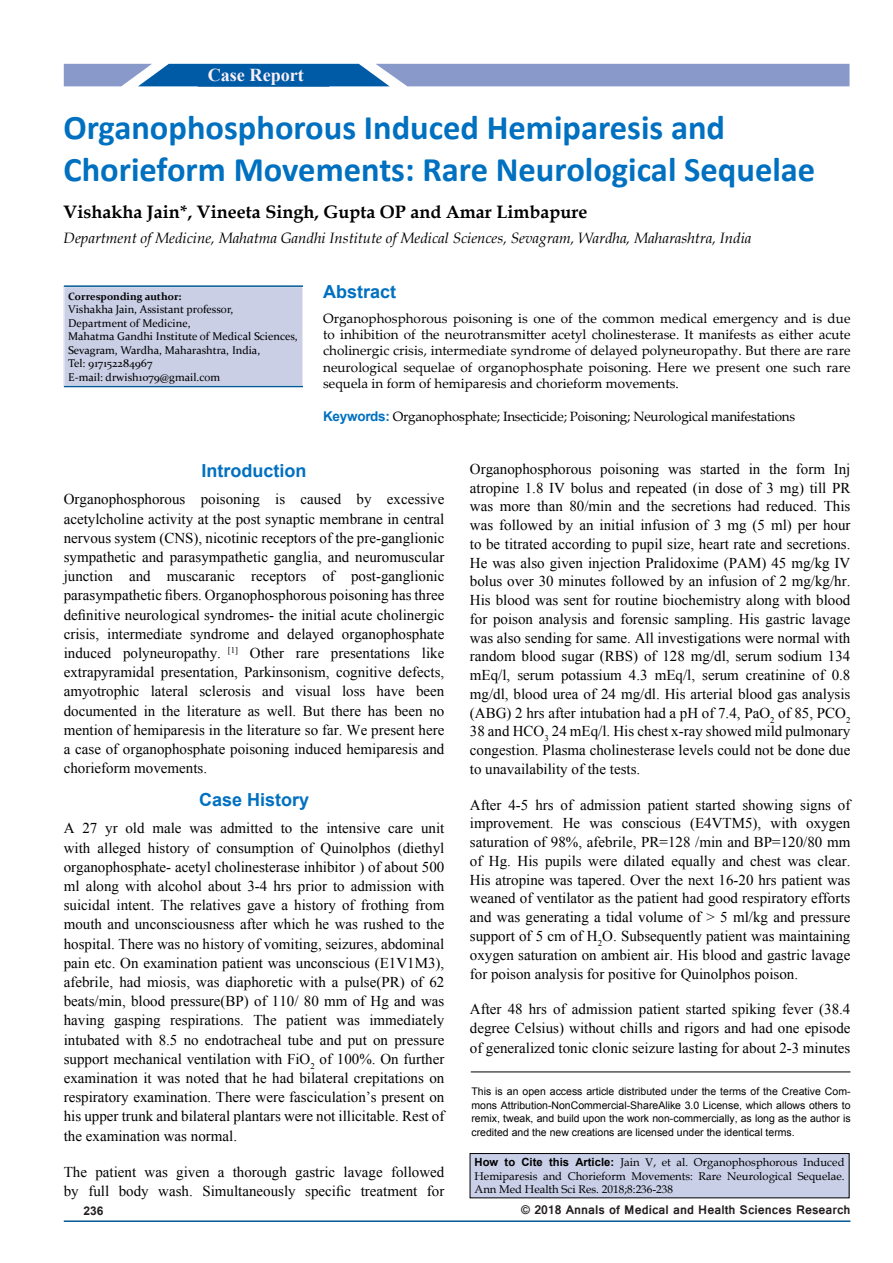
<style>
.page{position:relative;width:893px;height:1263px;background:#fff}
.page>*{position:absolute;margin:0;border:0;box-sizing:border-box;transform-origin:0 0}
.t1{font:700 34.5px/41.4px "Calibri";color:#0070c0}
.t2{font:700 18.75px "Times New Roman";color:#fff}
.t3{font:700 18.15px "Times New Roman";color:#f9eff6}
.t4{font:700 18px "Book Antiqua";color:#000}
.t5{font:700 18px "Arial";color:#0070c0}
.t6{font:15px/19.2px "Times New Roman";color:#000;text-align:justify}
.t7{font:italic 15px "Book Antiqua";color:#000}
.t8{font:13.5px/16.2px "Palatino Linotype";letter-spacing:-.02em;color:#000;text-align:justify}
.t9{font:700 13.5px "Vrinda";color:#231f20}
.t10{font:700 12px "Arial";color:#231f20}
.t11{font:11.25px/13.5px "Constantia";color:#000}
.t12{font:11.25px/13.5px "Book Antiqua";color:#000;text-align:justify}
.t13{font:10.5px/13.5px "Arial";color:#000;text-align:justify}
.t14{font:700 10.5px "Constantia";color:#000}
.s1{font-family:"Arial";font-weight:700;color:#0070c0}
.s2{font-family:"Arial";font-weight:700}
</style>
<div class="page">
<hr style="left:64px;top:1220px;width:786px;height:2px;background:#005a96">
<svg style="left:64px;top:64px;width:785px;height:22px;background:#7a95c7"></svg>
<div style="left:198px;top:65px;width:131px;height:22px;background:#005ba6;border:2px solid #005ba6"></div>
<div style="left:470px;top:1153px;width:379px;height:45px;background:#c9cfe7"></div>
<div style="left:470px;top:1153px;width:379px;height:45px;border:1px solid #000"></div>
<hr style="left:471px;top:1072px;width:379px;height:1px;background:#000">
<div style="left:64px;top:287px;width:239px;height:99px;background:#cacfe6"></div>
<div style="left:64px;top:287px;width:239px;height:99px;border:1px solid #fff"></div>
<hr style="left:64px;top:386px;width:239px;height:1px;background:#005a96">
<hr style="left:64px;top:285px;width:239px;height:2px;background:#005a96">
<p class="t2" style="left:201px;top:61px;width:129px">Original Article</p>
<p class="t3" style="left:208px;top:62px;width:98px">Case Report</p>
<h1 class="t1" style="left:63px;top:107px;width:753px">Organophosphorous Induced Hemiparesis and<br>Chorieform Movements: Rare Neurological Sequelae</h1>
<p class="t4" style="left:63px;top:199px;width:525px">Vishakha Jain*, Vineeta Singh, Gupta OP and Amar Limbapure</p>
<p class="t7" style="left:63px;top:227px;width:690px">Department of Medicine, Mahatma Gandhi Institute of Medical Sciences, Sevagram, Wardha, Maharashtra, India</p>
<p class="t14" style="left:68px;top:289px;width:115px">Corresponding author:</p>
<p class="t11" style="left:68px;top:302px;width:231px">Vishakha Jain, Assistant professor,<br>Department of Medicine,<br>Mahatma Gandhi Institute of Medical Sciences, Sevagram, Wardha, Maharashtra, India,<br>Tel: 917152284967<br>E-mail: drwish1079@gmail.com</p>
<p class="t5" style="left:323px;top:280px;width:75px">Abstract</p>
<p class="t8" style="left:323px;top:310px;width:529px">Organophosphorous poisoning is one of the common medical emergency and is due to inhibition of the neurotransmitter acetyl cholinesterase. It manifests as either acute cholinergic crisis, intermediate syndrome of delayed polyneuropathy. But there are rare neurological sequelae of organophosphate poisoning. Here we present one such rare sequela in form of hemiparesis and chorieform movements.</p>
<p class="t8" style="left:323px;top:408px;width:474px"><span class="s1">Keywords:</span> Organophosphate; Insecticide; Poisoning; Neurological manifestations</p>
<p class="t5" style="left:202px;top:458px;width:106px">Introduction</p>
<p class="t6" style="left:64px;top:489px;width:382px">Organophosphorous poisoning is caused by excessive acetylcholine activity at the post synaptic membrane in central nervous system (CNS), nicotinic receptors of the pre-ganglionic sympathetic and parasympathetic ganglia, and neuromuscular junction and muscaranic receptors of post-ganglionic parasympathetic fibers. Organophosphorous poisoning has three definitive neurological syndromes- the initial acute cholinergic crisis, intermediate syndrome and delayed organophosphate induced polyneuropathy. <sup>[1]</sup> Other rare presentations like extrapyramidal presentation, Parkinsonism, cognitive defects, amyotrophic lateral sclerosis and visual loss have been documented in the literature as well. But there has been no mention of hemiparesis in the literature so far. We present here a case of organophosphate poisoning induced hemiparesis and chorieform movements.</p>
<p class="t5" style="left:199px;top:787px;width:112px">Case History</p>
<p class="t6" style="left:64px;top:818px;width:382px">A 27 yr old male was admitted to the intensive care unit with alleged history of consumption of Quinolphos (diethyl organophosphate- acetyl cholinesterase inhibitor ) of about 500 ml along with alcohol about 3-4 hrs prior to admission with suicidal intent. The relatives gave a history of frothing from mouth and unconsciousness after which he was rushed to the hospital. There was no history of vomiting, seizures, abdominal pain etc. On examination patient was unconscious (E1V1M3), afebrile, had miosis, was diaphoretic with a pulse(PR) of 62 beats/min, blood pressure(BP) of 110/ 80 mm of Hg and was having gasping respirations. The patient was immediately intubated with 8.5 no endotracheal tube and put on pressure support mechanical ventilation with FiO<sub>2</sub> of 100%. On further examination it was noted that he had bilateral crepitations on respiratory examination. There were fasciculation’s present on his upper trunk and bilateral plantars were not illicitable. Rest of the examination was normal.</p>
<p class="t6" style="left:64px;top:1162px;width:382px">The patient was given a thorough gastric lavage followed by full body wash. Simultaneously specific treatment for</p>
<p class="t6" style="left:470px;top:459px;width:382px;line-height:18.8px">Organophosphorous poisoning was started in the form Inj atropine 1.8 IV bolus and repeated (in dose of 3 mg) till PR was more than 80/min and the secretions had reduced. This was followed by an initial infusion of 3 mg (5 ml) per hour to be titrated according to pupil size, heart rate and secretions.<br>He was also given injection Pralidoxime (PAM) 45 mg/kg IV bolus over 30 minutes followed by an infusion of 2 mg/kg/hr.<br>His blood was sent for routine biochemistry along with blood for poison analysis and forensic sampling. His gastric lavage was also sending for same. All investigations were normal with random blood sugar (RBS) of 128 mg/dl, serum sodium 134 mEq/l, serum potassium 4.3 mEq/l, serum creatinine of 0.8 mg/dl, blood urea of 24 mg/dl. His arterial blood gas analysis (ABG) 2 hrs after intubation had a pH of 7.4, PaO<sub>2</sub> of 85, PCO<sub>2<br></sub>38 and HCO<sub>3</sub> 24 mEq/l. His chest x-ray showed mild pulmonary congestion. Plasma cholinesterase levels could not be done due to unavailability of the tests.</p>
<p class="t6" style="left:470px;top:795px;width:382px;line-height:18.8px">After 4-5 hrs of admission patient started showing signs of improvement. He was conscious (E4VTM5), with oxygen saturation of 98%, afebrile, PR=128 /min and BP=120/80 mm of Hg. His pupils were dilated equally and chest was clear.<br>His atropine was tapered. Over the next 16-20 hrs patient was weaned of ventilator as the patient had good respiratory efforts and was generating a tidal volume of &gt; 5 ml/kg and pressure support of 5 cm of H<sub>2</sub>O. Subsequently patient was maintaining oxygen saturation on ambient air. His blood and gastric lavage for poison analysis for positive for Quinolphos poison.</p>
<p class="t6" style="left:470px;top:999px;width:382px">After 48 hrs of admission patient started spiking fever (38.4 degree Celsius) without chills and rigors and had one episode of generalized tonic clonic seizure lasting for about 2-3 minutes</p>
<p class="t13" style="left:471px;top:1085px;width:381px">This is an open access article distributed under the terms of the Creative Com‑ mons Attribution‑NonCommercial‑ShareAlike 3.0 License, which allows others to remix, tweak, and build upon the work non‑commercially, as long as the author is credited and the new creations are licensed under the identical terms.</p>
<p class="t12" style="left:475px;top:1155px;width:371px"><span class="s2">How to Cite this Article:</span> Jain V, et al. Organophosphorous Induced Hemiparesis and Chorieform Movements: Rare Neurological Sequelae.<br>Ann Med Health Sci Res. 2018;8:236-238</p>
<p class="t10" style="left:83px;top:1203px;width:22px">236</p>
<p class="t9" style="left:521px;top:1201px;width:331px">© 2018 Annals of Medical and Health Sciences Research</p>
</div>
